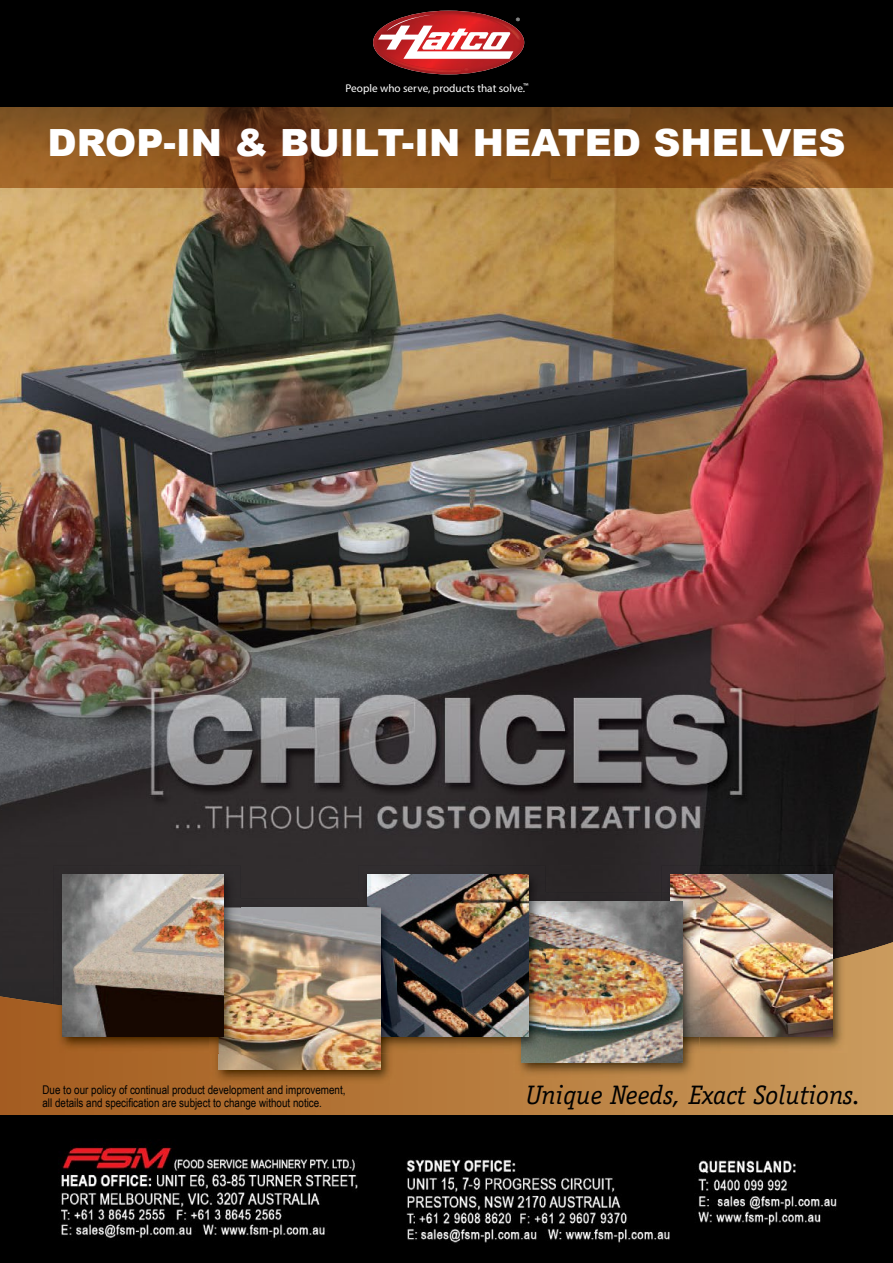
<style>
.page{position:relative;width:893px;height:1263px;background:#fff}
.page>*{position:absolute;margin:0;border:0;box-sizing:border-box;transform-origin:0 0}
.t1{font:900 37.5px "Arial";color:#fff}
.t2{font:italic 26.7px "Officina Serif Std";color:#000}
.t3{font:12px/13.5px "Arial Narrow";color:#000}
.t4{font:11.25px "Helvetica Neue LT Std";color:#fff}
.t5{font:10.65px "Helvetica Neue LT Std";color:#fff}
</style>
<div class="page">
<img style="left:0;top:187px;width:893px;height:360px">
<img style="left:0;top:547px;width:893px;height:395px">
<svg style="left:0;top:942px;width:893px;height:173px;background:#ae763d"></svg>
<img style="left:662px;top:866px;width:187px;height:89px">
<img style="left:699px;top:955px;width:150px;height:98px">
<img style="left:671px;top:875px;width:161px;height:161px">
<img style="left:546px;top:892px;width:116px;height:9px">
<img style="left:512px;top:1036px;width:187px;height:43px">
<img style="left:662px;top:892px;width:9px;height:9px">
<img style="left:671px;top:892px;width:28px;height:144px">
<img style="left:521px;top:901px;width:162px;height:162px">
<img style="left:358px;top:866px;width:188px;height:26px">
<svg style="left:358px;top:892px;width:9px;height:6px"></svg>
<img style="left:397px;top:1036px;width:149px;height:17px">
<img style="left:529px;top:892px;width:17px;height:144px">
<img style="left:367px;top:875px;width:162px;height:161px">
<img style="left:241px;top:898px;width:117px;height:9px">
<img style="left:209px;top:1036px;width:188px;height:50px">
<img style="left:358px;top:898px;width:39px;height:138px">
<img style="left:219px;top:907px;width:161px;height:162px">
<img style="left:53px;top:866px;width:188px;height:138px">
<img style="left:53px;top:1004px;width:156px;height:49px">
<img style="left:224px;top:898px;width:17px;height:9px">
<img style="left:209px;top:1036px;width:10px;height:17px">
<img style="left:219px;top:907px;width:22px;height:146px">
<img style="left:62px;top:875px;width:162px;height:161px">
<img style="left:0;top:1115px;width:893px;height:148px">
<svg style="left:0;top:106px;width:893px;height:81px;background:#7e4b1b"></svg>
<div style="left:0;top:0;width:893px;height:106px;background:#000"></div>
<img style="left:376px;top:12px;width:146px;height:60px">
<img style="left:449px;top:12px;width:72px;height:29px">
<img style="left:513px;top:13px;width:8px;height:27px">
<img style="left:513px;top:13px;width:7px;height:26px">
<svg style="left:436px;top:72px;width:13px;height:1px"></svg>
<img style="left:377px;top:42px;width:85px;height:30px">
<svg style="left:464px;top:68px;width:5px;height:3px"></svg>
<svg style="left:378px;top:13px;width:135px;height:46px;background:#ca7375"></svg>
<p class="t5" style="left:516px;top:15px;width:6px">®</p>
<p class="t4" style="left:346px;top:81px;width:184px">People who serve, products that solve.<sup>™</sup></p>
<h1 class="t1" style="left:48px;top:116px;width:799px">DROP-IN &amp; BUILT-IN HEATED SHELVES</h1>
<p class="t3" style="left:43px;top:1082px;width:305px">Due to our policy of continual product development and improvement, all details and specification are subject to change without notice.</p>
<h2 class="t2" style="left:526px;top:1079px;width:337px">Unique Needs, Exact Solutions.</h2>
</div>
